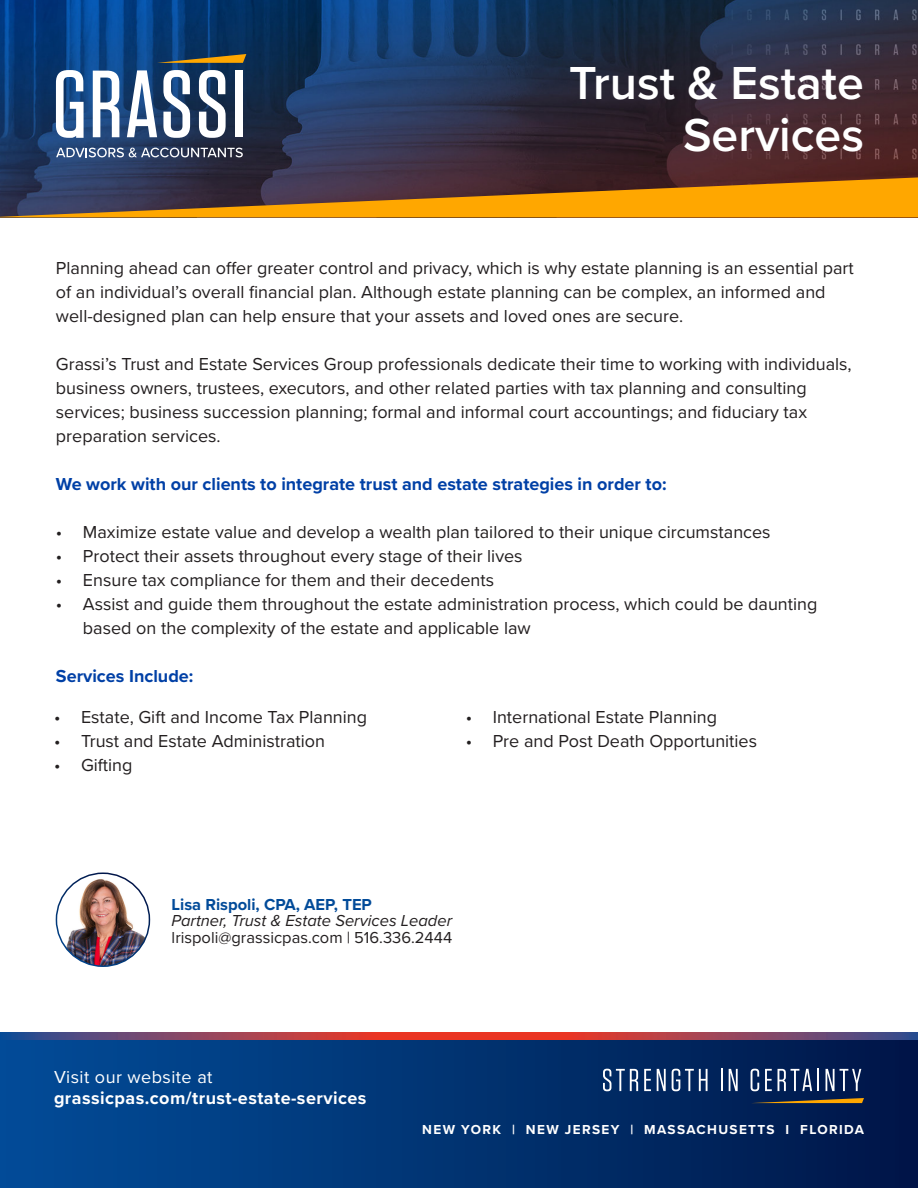
<style>
.page{position:relative;width:918px;height:1188px;background:#fff}
.page>*{position:absolute;margin:0;border:0;box-sizing:border-box;transform-origin:0 0}
.t1{font:600 48px/51.8px "Proxima Nova";color:#fff;text-align:right}
.t2{font:18px/24px "Proxima Nova";color:#231f20}
.t3{font:700 18px "Proxima Nova";color:#0040a6}
.t4{font:700 18px "Proxima Nova";letter-spacing:.025em;color:#fff}
.t5{font:18px "Proxima Nova";letter-spacing:.025em;color:#fff}
.t6{font:16.5px "Proxima Nova";color:#231f20}
.t7{font:italic 16.5px "Proxima Nova";color:#231f20}
.t8{font:700 16.5px "Proxima Nova";color:#024b99}
.t9{font:700 13.5px "Proxima Nova";letter-spacing:.1em;color:#fff}
</style>
<div class="page">
<div style="left:0;top:1040px;width:918px;height:148px;background:linear-gradient(to right,#024d99,#001748)"></div>
<svg style="left:603px;top:1069px;width:35px;height:22px"></svg>
<svg style="left:644px;top:1069px;width:7px;height:22px"></svg>
<svg style="left:657px;top:1069px;width:9px;height:22px"></svg>
<svg style="left:672px;top:1069px;width:36px;height:22px"></svg>
<hr style="left:721px;top:1069px;width:2px;height:22px;background:#fff">
<svg style="left:729px;top:1069px;width:9px;height:22px"></svg>
<svg style="left:751px;top:1069px;width:8px;height:22px"></svg>
<svg style="left:765px;top:1069px;width:7px;height:22px"></svg>
<svg style="left:778px;top:1069px;width:34px;height:22px"></svg>
<hr style="left:817px;top:1069px;width:2px;height:22px;background:#fff">
<svg style="left:826px;top:1069px;width:35px;height:22px"></svg>
<svg style="left:751px;top:1098px;width:113px;height:5px"></svg>
<img style="left:0;top:0;width:918px;height:177px">
<svg style="left:0;top:177px;width:918px;height:40px;background:#9d6a23"></svg>
<svg style="left:157px;top:54px;width:89px;height:9px"></svg>
<svg style="left:93px;top:71px;width:26px;height:66px"></svg>
<svg style="left:127px;top:70px;width:30px;height:67px"></svg>
<svg style="left:163px;top:70px;width:27px;height:68px"></svg>
<svg style="left:199px;top:70px;width:27px;height:68px"></svg>
<div style="left:235px;top:71px;width:7px;height:66px;background:#fff"></div>
<svg style="left:56px;top:70px;width:28px;height:68px"></svg>
<svg style="left:56px;top:148px;width:187px;height:9px"></svg>
<svg style="left:0;top:1033px;width:918px;height:7px;background:#9f4153"></svg>
<img style="left:56px;top:873px;width:93px;height:93px;border-radius:46px">
<div style="left:56px;top:872px;width:94px;height:95px;border:2px solid #fff;border-radius:50%"></div>
<h1 class="t1" style="left:569px;top:56px;width:296px">Trust &amp; Estate<br>Services</h1>
<p class="t2" style="left:56px;top:255px;width:799px">Planning ahead can offer greater control and privacy, which is why estate planning is an essential part of an individual’s overall financial plan. Although estate planning can be complex, an informed and well-designed plan can help ensure that your assets and loved ones are secure.</p>
<p class="t2" style="left:56px;top:351px;width:797px">Grassi’s Trust and Estate Services Group professionals dedicate their time to working with individuals, business owners, trustees, executors, and other related parties with tax planning and consulting services; business succession planning; formal and informal court accountings; and fiduciary tax preparation services.</p>
<p class="t3" style="left:56px;top:470px;width:612px">We work with our clients to integrate trust and estate strategies in order to:</p>
<p class="t2" style="left:56px;top:519px;width:716px">• Maximize estate value and develop a wealth plan tailored to their unique circumstances</p>
<p class="t2" style="left:56px;top:543px;width:468px">• Protect their assets throughout every stage of their lives</p>
<p class="t2" style="left:56px;top:567px;width:440px">• Ensure tax compliance for them and their decedents</p>
<p class="t2" style="left:83px;top:591px;width:736px;text-indent:-27px">• Assist and guide them throughout the estate administration process, which could be daunting based on the complexity of the estate and applicable law</p>
<p class="t3" style="left:56px;top:662px;width:139px">Services Include:</p>
<p class="t2" style="left:54px;top:704px;width:315px">• Estate, Gift and Income Tax Planning</p>
<p class="t2" style="left:54px;top:728px;width:273px">• Trust and Estate Administration</p>
<p class="t2" style="left:54px;top:752px;width:80px">• Gifting</p>
<p class="t2" style="left:466px;top:704px;width:253px">• International Estate Planning</p>
<p class="t2" style="left:466px;top:728px;width:293px">• Pre and Post Death Opportunities</p>
<p class="t8" style="left:172px;top:892px;width:202px">Lisa Rispoli, CPA, AEP, TEP</p>
<p class="t7" style="left:172px;top:908px;width:282px">Partner, Trust &amp; Estate Services Leader</p>
<p class="t6" style="left:172px;top:925px;width:282px">lrispoli@grassicpas.com | 516.336.2444</p>
<p class="t5" style="left:54px;top:1063px;width:160px">Visit our website at</p>
<p class="t4" style="left:54px;top:1084px;width:314px">grassicpas.com/trust-estate-services</p>
<p class="t5" style="left:126px;top:1081px;width:160px">Visit our website at</p>
<p class="t9" style="left:422px;top:1119px;width:443px">NEW YORK | NEW JERSEY | MASSACHUSETTS I FLORIDA</p>
</div>
